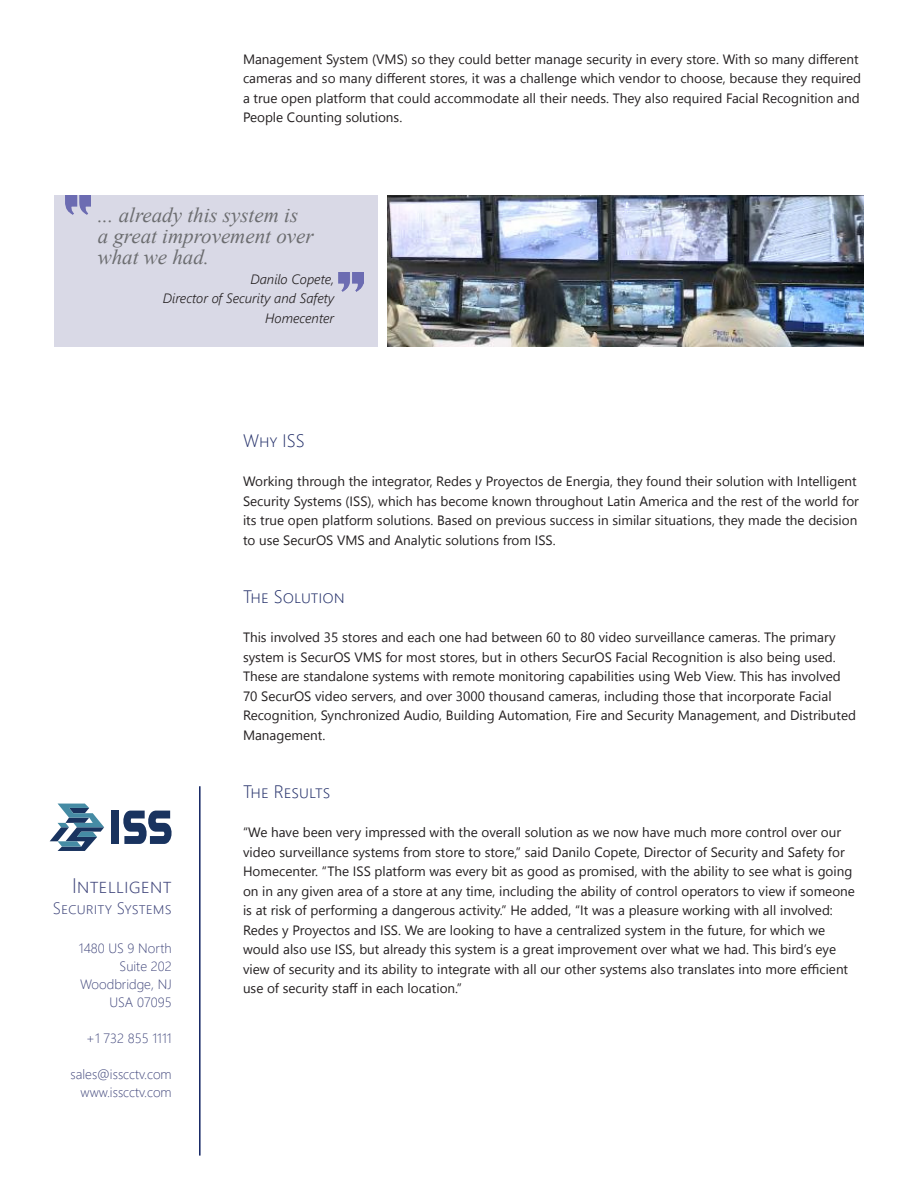
<style>
.page{position:relative;width:918px;height:1188px;background:#fff}
.page>*{position:absolute;margin:0;border:0;box-sizing:border-box;transform-origin:0 0}
.big_quotations{font:italic 21px/21px "Times New Roman";color:#6c6d70}
.t1{font:300 21px "Segoe UI";color:#41477c}
.headers{font:300 18px "Segoe UI";color:#24306a}
.t2{font:300 16.5px "Segoe UI";color:#41477c}
.standard_text{font:13.5px/19.5px "Segoe UI";color:#231f20}
.t3{font:300 13.5px "Segoe UI";color:#41477c}
.standard_text-2{font:italic 300 13.5px "Segoe UI";color:#231f20}
</style>
<div class="page">
<img style="left:388px;top:196px;width:476px;height:151px">
<div style="left:54px;top:196px;width:324px;height:151px;background:#d9d9e6"></div>
<img style="left:66px;top:196px;width:25px;height:19px">
<img style="left:338px;top:272px;width:25px;height:20px">
<hr style="left:199px;top:786px;width:2px;height:370px;background:#102261">
<svg style="left:50px;top:804px;width:54px;height:47px"></svg>
<div style="left:111px;top:811px;width:8px;height:33px;background:#19335f"></div>
<svg style="left:123px;top:811px;width:49px;height:33px"></svg>
<p class="standard_text" style="left:243px;top:49px;width:620px">Management System (VMS) so they could better manage security in every store. With so many different cameras and so many different stores, it was a challenge which vendor to choose, because they required a true open platform that could accommodate all their needs. They also required Facial Recognition and People Counting solutions.</p>
<p class="big_quotations" style="left:98px;top:204px;width:217px">... already this system is a great improvement over what we had.</p>
<p class="standard_text-2" style="left:250px;top:270px;width:85px">Danilo Copete,</p>
<p class="standard_text-2" style="left:163px;top:289px;width:173px">Director of Security and Safety</p>
<p class="standard_text-2" style="left:265px;top:309px;width:71px">Homecenter</p>
<p class="headers" style="left:243px;top:426px;width:63px">Why ISS</p>
<p class="standard_text" style="left:243px;top:471px;width:617px">Working through the integrator, Redes y Proyectos de Energia, they found their solution with Intelligent Security Systems (ISS), which has become known throughout Latin America and the rest of the world for its true open platform solutions. Based on previous success in similar situations, they made the decision to use SecurOS VMS and Analytic solutions from ISS.</p>
<p class="t1" style="left:72px;top:868px;width:101px">Intelligent</p>
<p class="t2" style="left:53px;top:895px;width:120px">Security Systems</p>
<p class="t3" style="left:79px;top:937px;width:94px">1480 US 9 North</p>
<p class="t3" style="left:120px;top:955px;width:54px">Suite 202</p>
<p class="t3" style="left:80px;top:973px;width:93px">Woodbridge, NJ</p>
<p class="t3" style="left:110px;top:991px;width:64px">USA 07095</p>
<p class="t3" style="left:86px;top:1027px;width:87px">+1 732 855 1111</p>
<p class="t3" style="left:71px;top:1063px;width:103px">sales@isscctv.com</p>
<p class="t3" style="left:81px;top:1081px;width:93px">www.isscctv.com</p>
<p class="headers" style="left:243px;top:582px;width:103px">The Solution</p>
<p class="standard_text" style="left:243px;top:627px;width:615px">This involved 35 stores and each one had between 60 to 80 video surveillance cameras. The primary system is SecurOS VMS for most stores, but in others SecurOS Facial Recognition is also being used.<br>These are standalone systems with remote monitoring capabilities using Web View. This has involved 70 SecurOS video servers, and over 3000 thousand cameras, including those that incorporate Facial Recognition, Synchronized Audio, Building Automation, Fire and Security Management, and Distributed Management.</p>
<p class="headers" style="left:243px;top:777px;width:89px">The Results</p>
<p class="standard_text" style="left:243px;top:822px;width:613px">“We have been very impressed with the overall solution as we now have much more control over our video surveillance systems from store to store,” said Danilo Copete, Director of Security and Safety for Homecenter. “The ISS platform was every bit as good as promised, with the ability to see what is going on in any given area of a store at any time, including the ability of control operators to view if someone is at risk of performing a dangerous activity.” He added, “It was a pleasure working with all involved:<br>Redes y Proyectos and ISS. We are looking to have a centralized system in the future, for which we would also use ISS, but already this system is a great improvement over what we had. This bird’s eye view of security and its ability to integrate with all our other systems also translates into more efficient use of security staff in each location.”</p>
</div>
